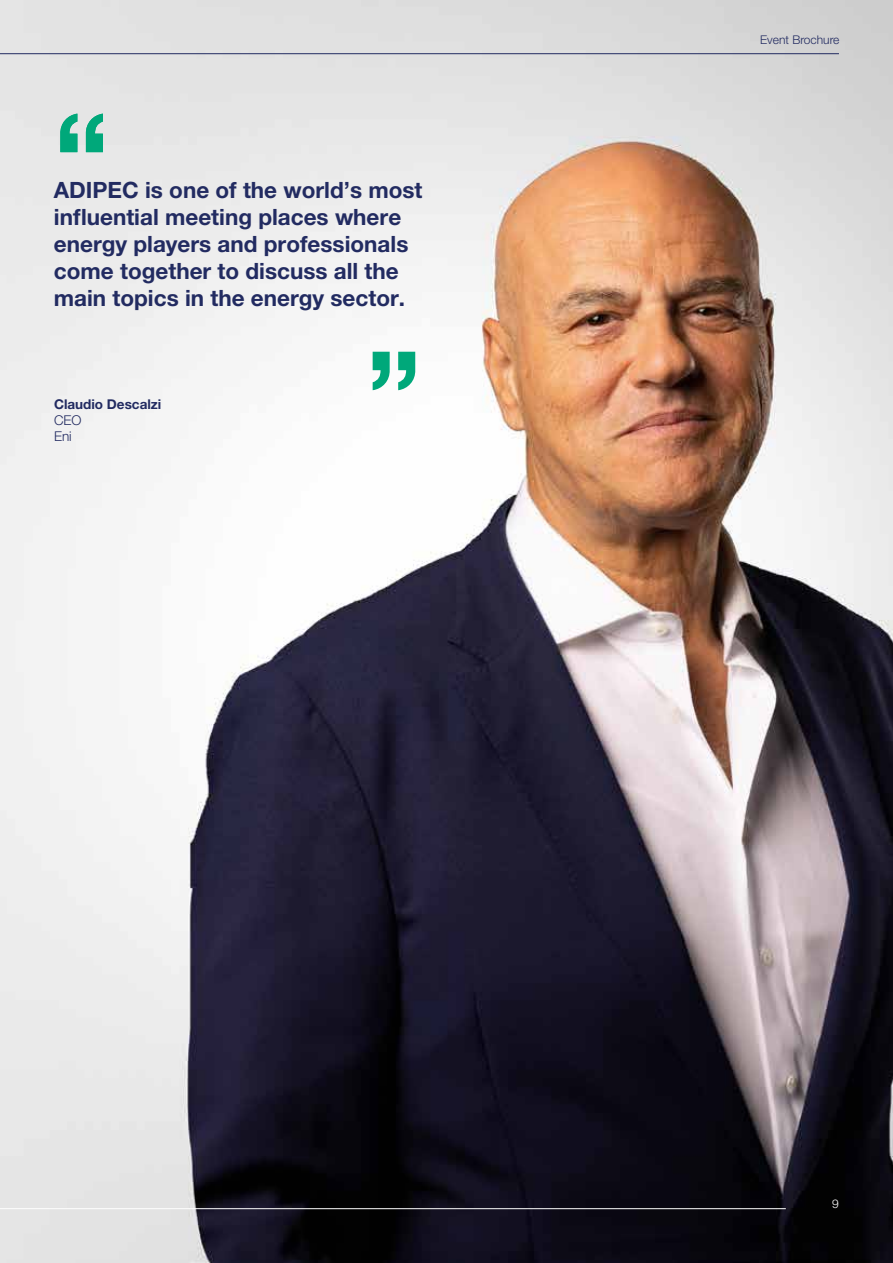
<style>
.page{position:relative;width:893px;height:1263px;background:#fff}
.page>*{position:absolute;margin:0;border:0;box-sizing:border-box;transform-origin:0 0}
.t1{font:700 120px "Helvetica Neue LT Pro";color:#00a87a}
.t2{font:700 22.5px/27px "Helvetica Neue LT Pro";color:#222b61}
.t3{font:700 13.5px "Helvetica Neue LT Pro";color:#222b61}
.t4{font:300 13.5px/16.2px "Helvetica Neue LT Pro";color:#222b61}
.t5{font:300 12px "Helvetica Neue LT Pro";color:#222b61}
.t6{font:300 12px "Helvetica Neue LT Pro";color:#fff}
</style>
<div class="page">
<img style="left:0;top:0;width:893px;height:1262px">
<hr style="left:0;top:53px;width:839px;height:1px;background:#222b61">
<hr style="left:0;top:1208px;width:786px;height:1px;background:#fff">
<h1 class="t1" style="left:54px;top:82px;width:57px">“</h1>
<p class="t2" style="left:54px;top:176px;width:370px">ADIPEC is one of the world’s most influential meeting places where energy players and professionals come together to discuss all the main topics in the energy sector.</p>
<p class="t3" style="left:54px;top:395px;width:109px">Claudio Descalzi</p>
<p class="t4" style="left:54px;top:412px;width:29px">CEO<br>Eni</p>
<h1 class="t1" style="left:422px;top:422px;width:57px;rotate:-180deg">“</h1>
<p class="t5" style="left:760px;top:33px;width:81px">Event Brochure</p>
<p class="t6" style="left:832px;top:1197px;width:8px">9</p>
</div>
